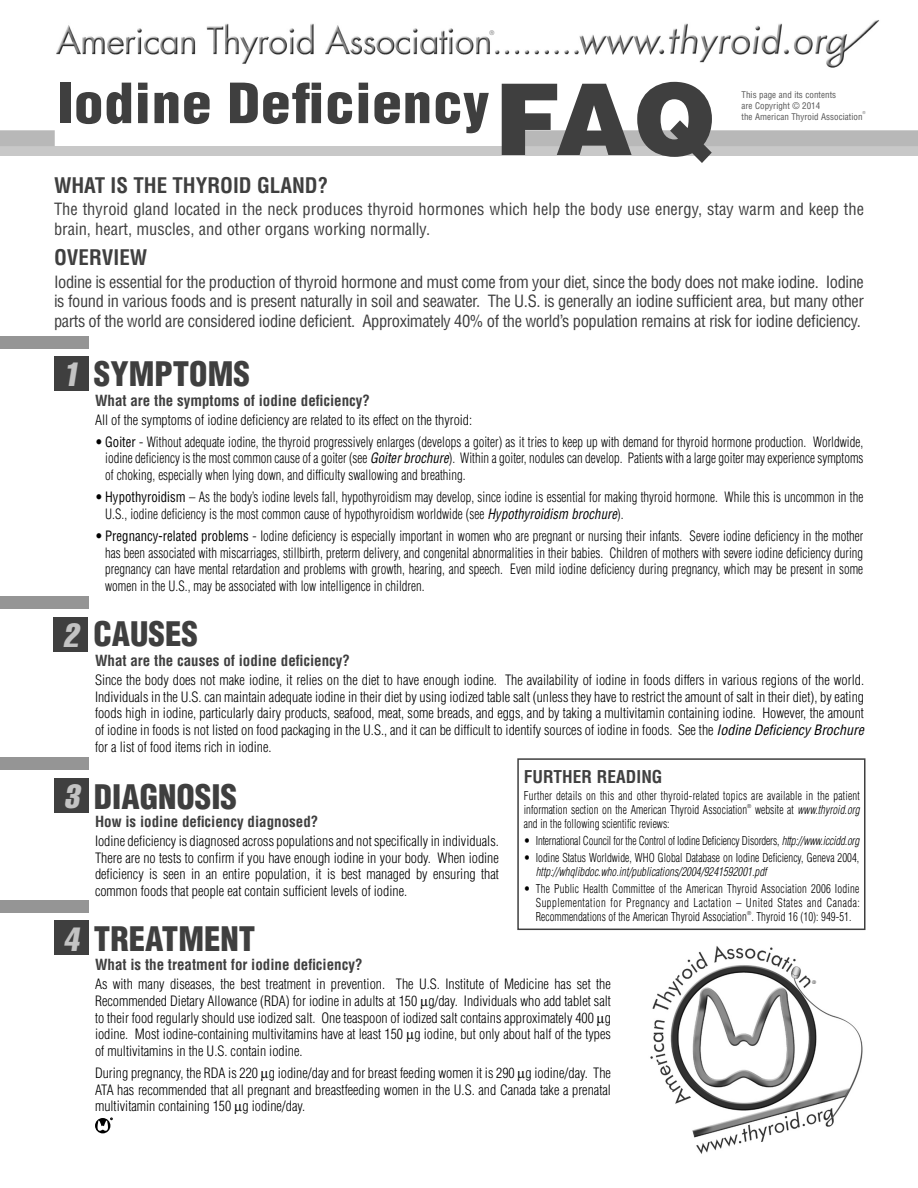
<style>
.page{position:relative;width:918px;height:1188px;background:#fff}
.page>*{position:absolute;margin:0;border:0;box-sizing:border-box;transform-origin:0 0}
.t1{font:900 condensed 54px "Helvetica";letter-spacing:.01em;color:#3f3f3f;scale:1.1 1}
.t2{font:900 condensed 33px "Helvetica";color:#3f3f3f}
.t3{font:700 condensed 21px "Helvetica";color:#3f3f3f}
.t4{font:700 condensed 17.25px "Helvetica";letter-spacing:.005em;color:#3f3f3f}
.t5{font:condensed 16.5px/19.5px "Helvetica";color:#3f3f3f}
.t6{font:700 condensed 15px "Helvetica";color:#3f3f3f}
.t7{font:300 condensed 13.95px/16.6px "Helvetica";letter-spacing:.005em;color:#000;text-align:justify}
.t8{font:300 condensed 13.95px/16.6px "Helvetica";letter-spacing:.005em;color:#000;text-align:justify;scale:.91 1}
.t9{font:300 condensed 12px/14px "Helvetica";letter-spacing:.005em;color:#000;scale:.9 1}
.t10{font:300 condensed 12px "Helvetica";letter-spacing:-.015em;color:#000;scale:.9 1}
.t11{font:italic 300 condensed 12px "Helvetica";letter-spacing:.005em;color:#000;scale:.9 1}
.t12{font:condensed 9px/10.8px "Helvetica";letter-spacing:.005em;color:#575757}
.t13{font:300 condensed 6.15px "Helvetica";color:#595959}
.t14{font:300 condensed 5.25px "Helvetica";color:#000}
.t15{font:300 condensed 3.9px "Helvetica";color:#575757}
.s1{font-stretch:normal;font-size:99px}
.s2{font-weight:400;font-style:italic;font-stretch:extra-condensed;color:#c3c3c3}
.s3{font-weight:400}
.s4{font-weight:400;font-style:italic}
.s5{font-style:normal}
.s6{font-style:italic}
</style>
<div class="page">
<img style="left:56px;top:20px;width:824px;height:48px">
<div style="left:0;top:146px;width:918px;height:10px;background:#c8c8c8"></div>
<svg style="left:0;top:130px;width:55px;height:16px"></svg>
<div style="left:503px;top:130px;width:415px;height:16px;background:#b8b8b8"></div>
<div style="left:54px;top:617px;width:34px;height:34px;background:#3f3f3f"></div>
<div style="left:0;top:597px;width:88px;height:12px;background:#959595"></div>
<div style="left:54px;top:778px;width:34px;height:34px;background:#3f3f3f"></div>
<div style="left:0;top:758px;width:88px;height:12px;background:#959595"></div>
<div style="left:54px;top:356px;width:34px;height:34px;background:#3f3f3f"></div>
<div style="left:0;top:336px;width:88px;height:12px;background:#959595"></div>
<div style="left:54px;top:921px;width:34px;height:34px;background:#3f3f3f"></div>
<div style="left:0;top:900px;width:88px;height:13px;background:#959595"></div>
<div style="left:517px;top:758px;width:349px;height:172px;border:2px solid #3f3f3f"></div>
<img style="left:650px;top:946px;width:213px;height:208px">
<svg style="left:95px;top:1118px;width:17px;height:15px"></svg>
<svg style="left:811px;top:979px;width:6px;height:5px"></svg>
<p class="t13" style="left:489px;top:29px;width:6px">®</p>
<h1 class="t1" style="left:57px;top:69px;width:601px">Iodine Deficiency<span class="s1">FAQ</span></h1>
<p class="t12" style="left:742px;top:89px;width:123px">This page and its contents<br>are Copyright © 2014<br>the American Thyroid Association</p>
<p class="t15" style="left:863px;top:111px;width:5px">®</p>
<h3 class="t3" style="left:54px;top:172px;width:276px">WHAT IS THE THYROID GLAND?</h3>
<p class="t5" style="left:54px;top:199px;width:812px">The thyroid gland located in the neck produces thyroid hormones which help the body use energy, stay warm and keep the brain, heart, muscles, and other organs working normally.</p>
<h3 class="t3" style="left:54px;top:245px;width:95px">OVERVIEW</h3>
<p class="t5" style="left:54px;top:272px;width:811px;text-align:justify">Iodine is essential for the production of thyroid hormone and must come from your diet, since the body does not make iodine. Iodine is found in various foods and is present naturally in soil and seawater. The U.S. is generally an iodine sufficient area, but many other parts of the world are considered iodine deficient. Approximately 40% of the world’s population remains at risk for iodine deficiency.</p>
<h2 class="t2" style="left:63px;top:353px;width:188px"><span class="s2">1</span> SYMPTOMS</h2>
<p class="t6" style="left:95px;top:391px;width:276px">What are the symptoms of iodine deficiency?</p>
<p class="t7" style="left:95px;top:411px;width:379px">All of the symptoms of iodine deficiency are related to its effect on the thyroid:</p>
<p class="t8" style="left:105px;top:433px;width:835px;text-indent:-10px">• <span class="s3">Goiter</span> - Without adequate iodine, the thyroid progressively enlarges (develops a goiter) as it tries to keep up with demand for thyroid hormone production. Worldwide, iodine deficiency is the most common cause of a goiter (see <span class="s4">Goiter brochure</span>). Within a goiter, nodules can develop. Patients with a large goiter may experience symptoms of choking, especially when lying down, and difficulty swallowing and breathing.</p>
<p class="t8" style="left:105px;top:489px;width:835px;text-indent:-10px">• <span class="s3">Hypothyroidism</span> – As the body’s iodine levels fall, hypothyroidism may develop, since iodine is essential for making thyroid hormone. While this is uncommon in the<br>U.S., iodine deficiency is the most common cause of hypothyroidism worldwide (see <span class="s4">Hypothyroidism brochure</span>).</p>
<p class="t8" style="left:105px;top:527px;width:835px;text-indent:-10px">• <span class="s3">Pregnancy-related problems</span> - Iodine deficiency is especially important in women who are pregnant or nursing their infants. Severe iodine deficiency in the mother has been associated with miscarriages, stillbirth, preterm delivery, and congenital abnormalities in their babies. Children of mothers with severe iodine deficiency during pregnancy can have mental retardation and problems with growth, hearing, and speech. Even mild iodine deficiency during pregnancy, which may be present in some women in the U.S., may be associated with low intelligence in children.</p>
<h2 class="t2" style="left:63px;top:613px;width:136px"><span class="s2">2</span> CAUSES</h2>
<p class="t6" style="left:95px;top:651px;width:256px">What are the causes of iodine deficiency?</p>
<p class="t7" style="left:95px;top:672px;width:771px">Since the body does not make iodine, it relies on the diet to have enough iodine. The availability of iodine in foods differs in various regions of the world.<br>Individuals in the U.S. can maintain adequate iodine in their diet by using iodized table salt (unless they have to restrict the amount of salt in their diet), by eating foods high in iodine, particularly dairy products, seafood, meat, some breads, and eggs, and by taking a multivitamin containing iodine. However, the amount of iodine in foods is not listed on food packaging in the U.S., and it can be difficult to identify sources of iodine in foods. See the <span class="s4">Iodine Deficiency Brochure </span>for a list of food items rich in iodine.</p>
<p class="t4" style="left:524px;top:766px;width:140px">FURTHER READING</p>
<p class="t9" style="left:524px;top:789px;width:375px">Further details on this and other thyroid-related topics are available in the patient information section on the American Thyroid Association</p>
<h2 class="t2" style="left:64px;top:776px;width:175px"><span class="s2">3</span> DIAGNOSIS</h2>
<p class="t14" style="left:747px;top:803px;width:6px">®</p>
<p class="t11" style="left:755px;top:802px;width:118px"><span class="s5">website at</span> www.thyroid.org</p>
<p class="t6" style="left:95px;top:812px;width:225px">How is iodine deficiency diagnosed?</p>
<p class="t7" style="left:95px;top:833px;width:405px">Iodine deficiency is diagnosed across populations and not specifically in individuals.<br>There are no tests to confirm if you have enough iodine in your body. When iodine deficiency is seen in an entire population, it is best managed by ensuring that common foods that people eat contain sufficient levels of iodine.</p>
<p class="t9" style="left:524px;top:816px;width:164px">and in the following scientific reviews:</p>
<p class="t10" style="left:524px;top:833px;width:374px">• International Council for the Control of Iodine Deficiency Disorders, <span class="s6">http://www.iccidd.org</span></p>
<p class="t9" style="left:524px;top:851px;width:374px">• Iodine Status Worldwide, WHO Global Database on Iodine Deficiency, Geneva 2004,</p>
<p class="t11" style="left:536px;top:864px;width:258px">http://whqlibdoc.who.int/publications/2004/9241592001.pdf</p>
<p class="t9" style="left:536px;top:882px;width:362px;text-align:justify;text-indent:-12px">• The Public Health Committee of the American Thyroid Association 2006 Iodine Supplementation for Pregnancy and Lactation – United States and Canada:<br>Recommendations of the American Thyroid Association . Thyroid 16 (10): 949-51.</p>
<p class="t14" style="left:747px;top:910px;width:6px">®</p>
<h2 class="t2" style="left:63px;top:918px;width:193px"><span class="s2">4</span> TREATMENT</h2>
<p class="t6" style="left:95px;top:955px;width:269px">What is the treatment for iodine deficiency?</p>
<p class="t7" style="left:95px;top:976px;width:517px">As with many diseases, the best treatment in prevention. The U.S. Institute of Medicine has set the Recommended Dietary Allowance (RDA) for iodine in adults at 150 g/day. Individuals who add tablet salt to their food regularly should use iodized salt. One teaspoon of iodized salt contains approximately 400 g iodine. Most iodine-containing multivitamins have at least 150 g iodine, but only about half of the types of multivitamins in the U.S. contain iodine.</p>
<p class="t7" style="left:95px;top:1065px;width:518px">During pregnancy, the RDA is 220 g iodine/day and for breast feeding women it is 290 g iodine/day. The ATA has recommended that all pregnant and breastfeeding women in the U.S. and Canada take a prenatal multivitamin containing 150 g iodine/day.</p>
</div>
